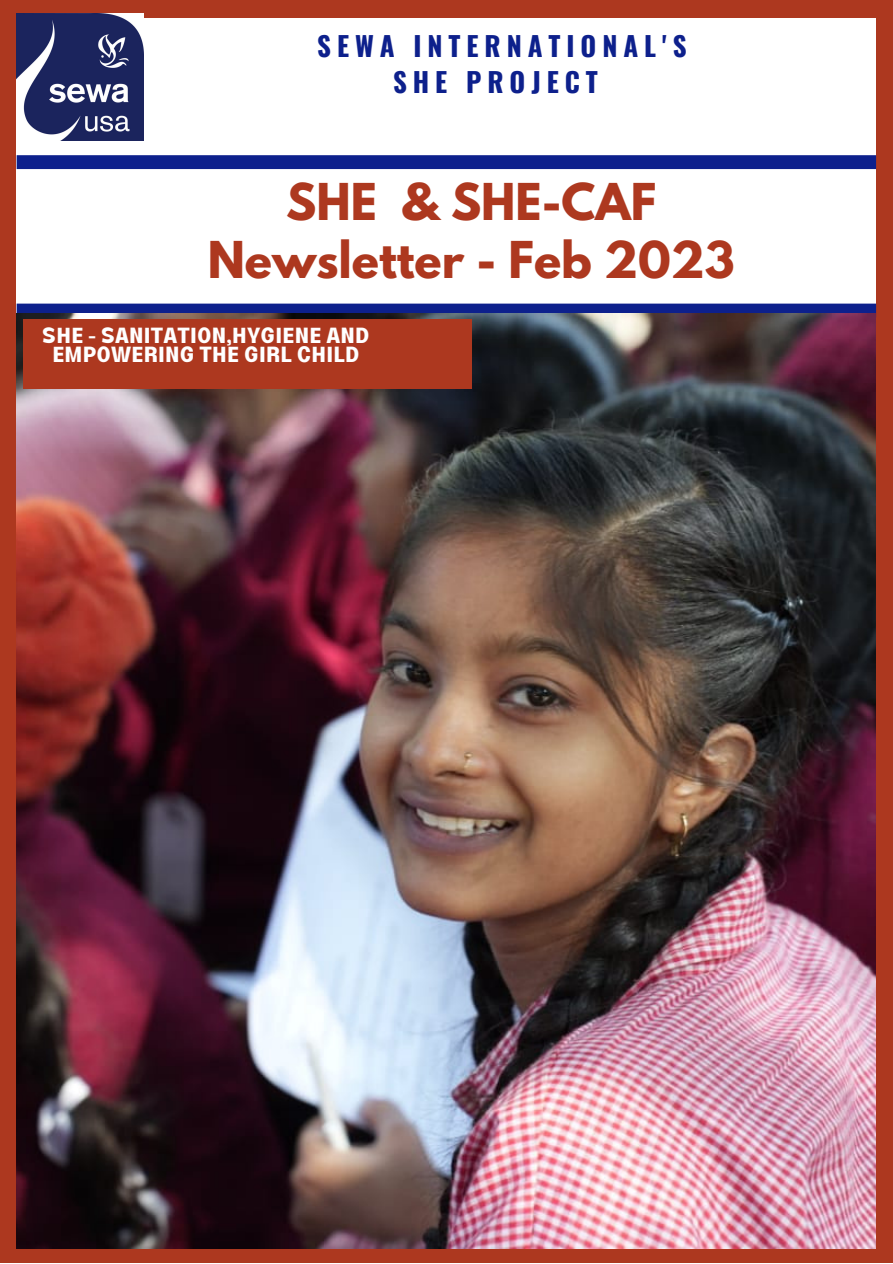
<style>
.page{position:relative;width:893px;height:1264px;background:#fff}
.page>*{position:absolute;margin:0;border:0;box-sizing:border-box;transform-origin:0 0}
.t1{font:700 45px/58.5px "League Spartan";color:#ad381f;text-align:center}
.t2{font:700 27px/36px "Oswald";letter-spacing:.22em;color:#0d208c;text-align:center}
.t3{font:700 21.75px/19px "Lazord";letter-spacing:.01em;color:#fff;text-align:center}
</style>
<div class="page">
<div style="left:0;top:0;width:892px;height:1262px;background:#ad381f"></div>
<div style="left:17px;top:18px;width:858px;height:1226px;background:#fff"></div>
<svg style="left:17px;top:155px;width:859px;height:14px;background:#10238d"></svg>
<img style="left:17px;top:13px;width:127px;height:127px">
<svg style="left:17px;top:303px;width:859px;height:14px;background:#22318d"></svg>
<img style="left:17px;top:314px;width:858px;height:934px">
<div style="left:23px;top:319px;width:448px;height:70px;background:#ad381f"></div>
<p class="t2" style="left:317px;top:26px;width:371px">SEWA INTERNATIONAL'S<br>SHE PROJECT</p>
<h1 class="t1" style="left:208px;top:178px;width:528px">SHE &amp; SHE-CAF<br>Newsletter - Feb 2023</h1>
<p class="t3" style="left:42px;top:328px;width:329px">SHE - SANITATION,HYGIENE AND<br>EMPOWERING THE GIRL CHILD</p>
</div>
